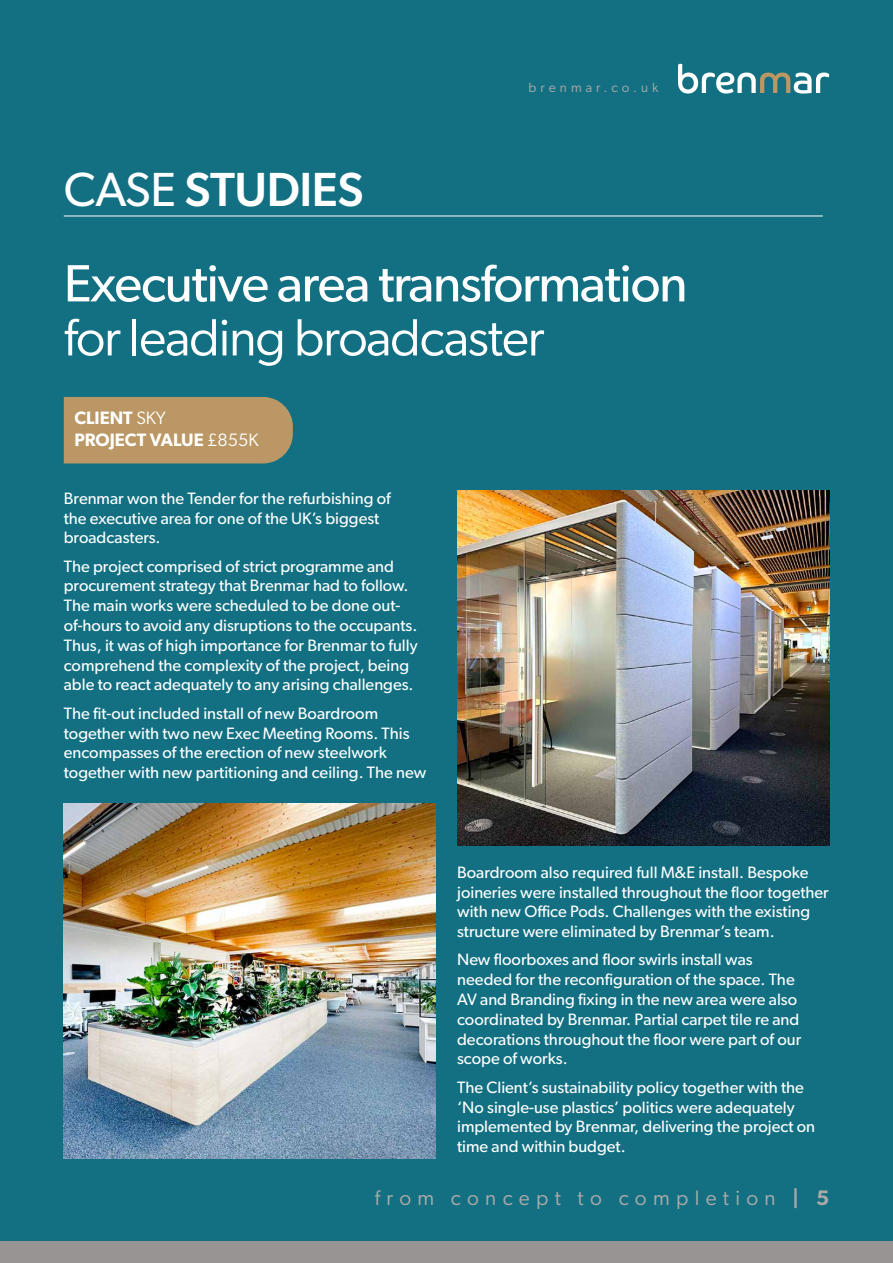
<style>
.page{position:relative;width:893px;height:1263px;background:#fff}
.page>*{position:absolute;margin:0;border:0;box-sizing:border-box;transform-origin:0 0}
.t1{font:52.5px "Gibson";letter-spacing:-.025em;color:#fff}
.t2{font:52.5px "Gibson";letter-spacing:-.025em;color:#fff}
.t3{font:500 48px "Gibson";letter-spacing:-.01em;color:#fff}
.t4{font:21px "Gibson";letter-spacing:.3em;color:#aca9a9}
.t5{font:600 18px/21.6px "Gibson";color:#fff}
.t6{font:16.5px/19.8px "Gibson";color:#fff}
.t7{font:13.5px "Gibson";letter-spacing:.3em;color:#aca9a9}
.s1{font-weight:400}
.s2{font-weight:600}
</style>
<div class="page">
<div style="left:0;top:0;width:893px;height:1242px;background:#127082"></div>
<div style="left:0;top:1242px;width:893px;height:21px;background:#989494"></div>
<svg style="left:678px;top:64px;width:151px;height:30px"></svg>
<hr style="left:64px;top:216px;width:759px;height:1px;background:#fff">
<div style="left:64px;top:397px;width:229px;height:66px;background:#ba9764"></div>
<img style="left:457px;top:490px;width:372px;height:356px">
<img style="left:64px;top:804px;width:372px;height:355px">
<h2 class="t3" style="left:64px;top:161px;width:301px"><span class="s1">CASE</span> STUDIES</h2>
<p class="t7" style="left:529px;top:79px;width:131px">brenmar.co.uk</p>
<h1 class="t1" style="left:64px;top:252px;width:625px">Executive area transformation</h1>
<h1 class="t2" style="left:64px;top:306px;width:482px">for leading broadcaster</h1>
<p class="t5" style="left:74px;top:407px;width:186px">CLIENT <span class="s1">SKY<br></span>PROJECT VALUE <span class="s1">£855K</span></p>
<p class="t6" style="left:64px;top:488px;width:328px">Brenmar won the Tender for the refurbishing of the executive area for one of the UK’s biggest broadcasters.</p>
<p class="t6" style="left:64px;top:556px;width:355px">The project comprised of strict programme and procurement strategy that Brenmar had to follow.<br>The main works were scheduled to be done out&shy;of-hours to avoid any disruptions to the occupants.<br>Thus, it was of high importance for Brenmar to fully comprehend the complexity of the project, being able to react adequately to any arising challenges.</p>
<p class="t6" style="left:64px;top:703px;width:364px">The fit-out included install of new Boardroom together with two new Exec Meeting Rooms. This encompasses of the erection of new steelwork together with new partitioning and ceiling. The new</p>
<p class="t6" style="left:457px;top:862px;width:373px">Boardroom also required full M&amp;E install. Bespoke joineries were installed throughout the floor together with new Office Pods. Challenges with the existing structure were eliminated by Brenmar’s team.</p>
<p class="t6" style="left:457px;top:950px;width:346px">New floorboxes and floor swirls install was needed for the reconfiguration of the space. The AV and Branding fixing in the new area were also coordinated by Brenmar. Partial carpet tile re and decorations throughout the floor were part of our scope of works.</p>
<p class="t6" style="left:457px;top:1077px;width:360px">The Client’s sustainability policy together with the ‘No single-use plastics’ politics were adequately implemented by Brenmar, delivering the project on time and within budget.</p>
<p class="t4" style="left:375px;top:1185px;width:456px">from concept to completion <span class="s2">| 5</span></p>
</div>
